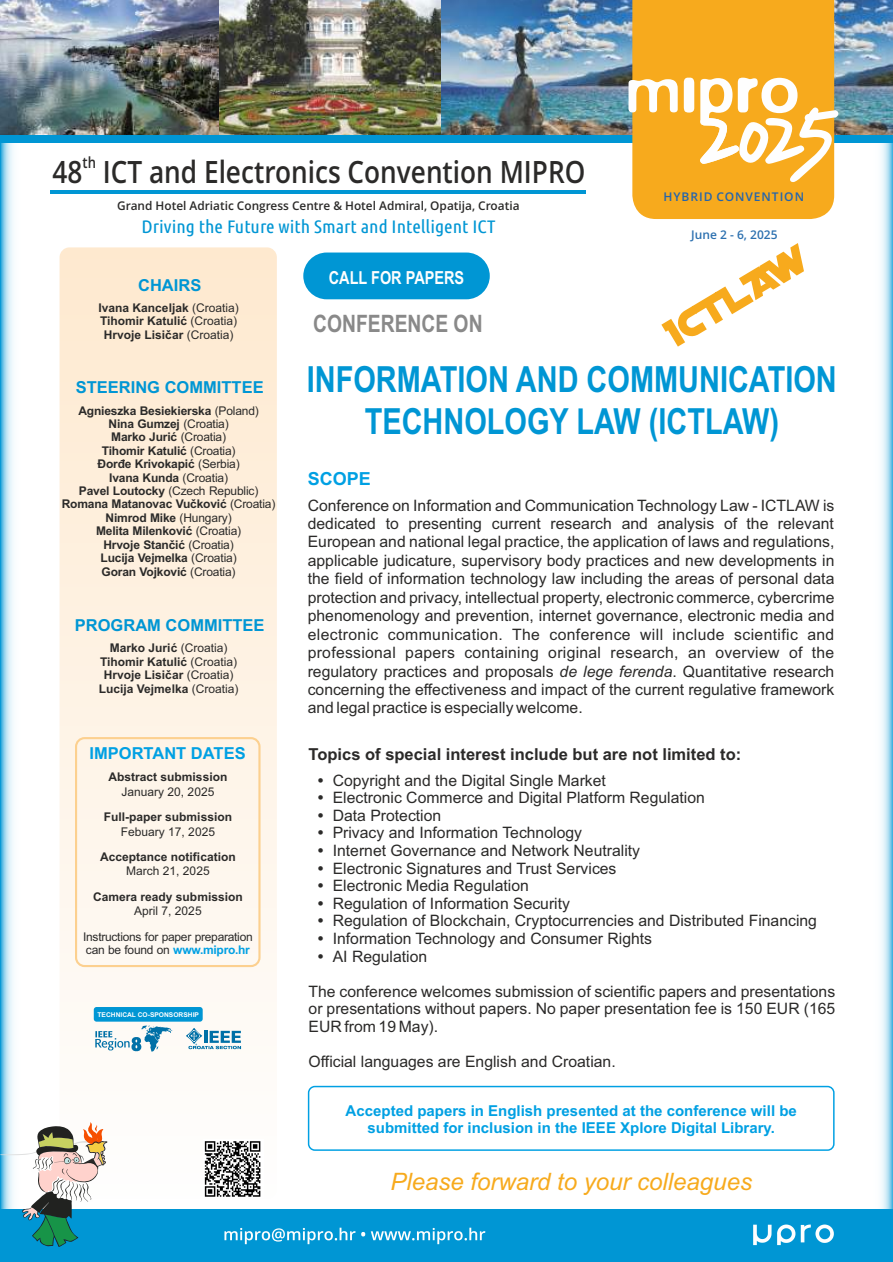
<style>
.page{position:relative;width:893px;height:1262px;background:#fff}
.page>*{position:absolute;margin:0;border:0;box-sizing:border-box;transform-origin:0 0}
.t1{font:700 36px/41.1px "Arial Narrow";color:#0096d4;text-align:center}
.t2{font:600 30.75px "Open Sans";color:#2b2a29;scale:.85 1}
.t3{font:italic 24px "Arial";color:#f7aa1d}
.t4{font:700 24px "Arial Narrow";color:#898989}
.t5{font:18px "Ubuntu Condensed";color:#0096d4;scale:1.09 1}
.t6{font:700 18px "Arial Narrow";color:#fefefe}
.t7{font:700 18px "Arial";color:#00a0e3}
.t8{font:700 16.5px "Arial";color:#2b2a29}
.t9{font:700 16.5px "Arial";color:#0096d4}
.t10{font:700 16.5px "Arial";color:#00a0e3}
.t11{font:15.75px/17.5px "Arial";color:#2b2a29;text-align:justify}
.t12{font:600 15.3px "Open Sans";color:#2b2a29;scale:.85 1}
.t13{font:700 15px/16.8px "Arial";color:#00a0e3;text-align:center}
.t14{font:700 12px/13.4px "Arial";letter-spacing:-.015em;color:#2b2a29;text-align:center}
.t15{font:12px/25.5px "Arial";letter-spacing:-.01em;color:#2b2a29;text-align:center}
.t16{font:600 12px "Open Sans";color:#2b2a29}
.t17{font:600 12px "Open Sans";letter-spacing:.08em;color:#2364ad}
.t18{font:600 12px "Open Sans";color:#2d71b0}
.t19{font:700 6.6px "Arial";color:#fff}
.s1{font-weight:400}
.s2{font-weight:700;color:#00a0e3}
.s3{font-style:italic}
</style>
<div class="page">
<svg style="left:881px;top:143px;width:12px;height:1066px"></svg>
<svg style="left:0;top:143px;width:14px;height:979px;background:#a8dbf0"></svg>
<div style="left:60px;top:247px;width:217px;height:951px;background:linear-gradient(to bottom,#fee9cf,#fdfdfd);border-radius:10px"></div>
<div style="left:0;top:1209px;width:893px;height:53px;background:#0096d4"></div>
<svg style="left:753px;top:1224px;width:18px;height:21px"></svg>
<svg style="left:777px;top:1224px;width:56px;height:21px"></svg>
<svg style="left:224px;top:1227px;width:261px;height:17px"></svg>
<svg style="left:0;top:1122px;width:107px;height:125px"></svg>
<div style="left:303px;top:252px;width:187px;height:47px;background:#0096d4;border-radius:23px"></div>
<div style="left:205px;top:1139px;width:59px;height:58px;background:#fff"></div>
<svg style="left:661px;top:243px;width:143px;height:103px"></svg>
<div style="left:308px;top:1085px;width:526px;height:65px;border:1px solid #00a0e3;border-radius:6px"></div>
<svg style="left:95px;top:1025px;width:77px;height:26px"></svg>
<svg style="left:186px;top:1028px;width:55px;height:21px"></svg>
<div style="left:94px;top:1007px;width:109px;height:14px;background:#0096d4;border-radius:3px"></div>
<div style="left:75px;top:737px;width:185px;height:230px;border:2px solid #fcd08f;border-radius:9px"></div>
<div style="left:0;top:98px;width:893px;height:45px;background:#0096d4"></div>
<img style="left:838px;top:0;width:55px;height:134px">
<img style="left:219px;top:0;width:409px;height:134px">
<img style="left:0;top:0;width:219px;height:134px">
<hr style="left:50px;top:190px;width:535px;height:4px;background:#0096d4">
<svg style="left:628px;top:0;width:210px;height:219px;background:#f5b643"></svg>
<svg style="left:203px;top:1139px;width:59px;height:59px"></svg>
<svg style="left:205px;top:1141px;width:55px;height:55px"></svg>
<p class="t12" style="left:82px;top:156px;width:17px">th</p>
<h2 class="t2" style="left:53px;top:160px;width:628px">48 ICT and Electronics Convention MIPRO</h2>
<p class="t16" style="left:117px;top:200px;width:404px">Grand Hotel Adriatic Congress Centre &amp; Hotel Admiral, Opatija, Croatia</p>
<p class="t5" style="left:141px;top:219px;width:326px">Driving the Future with Smart and Intelligent ICT</p>
<p class="t6" style="left:329px;top:270px;width:137px">CALL FOR PAPERS</p>
<p class="t9" style="left:138px;top:279px;width:65px">CHAIRS</p>
<p class="t14" style="left:99px;top:302px;width:142px">Ivana Kanceljak <span class="s1">(Croatia)<br></span>Tihomir Katulić <span class="s1">(Croatia)<br></span>Hrvoje Lisičar <span class="s1">(Croatia)</span></p>
<h3 class="t4" style="left:313px;top:315px;width:171px">CONFERENCE ON</h3>
<p class="t17" style="left:663px;top:192px;width:142px">HYBRID CONVENTION</p>
<p class="t18" style="left:691px;top:230px;width:88px">June 2 - 6, 2025</p>
<p class="t9" style="left:76px;top:381px;width:189px">STEERING COMMITTEE</p>
<p class="t14" style="left:62px;top:405px;width:215px">Agnieszka Besiekierska <span class="s1">(Poland)<br></span>Nina Gumzej <span class="s1">(Croatia)<br></span>Marko Jurić <span class="s1">(Croatia)<br></span>Tihomir Katulić <span class="s1">(Croatia)<br></span>Đorđe Krivokapić <span class="s1">(Serbia)<br></span>Ivana Kunda <span class="s1">(Croatia)<br></span>Pavel Loutocky <span class="s1">(Czech Republic)<br></span>Romana Matanovac Vučković <span class="s1">(Croatia)<br></span>Nimrod Mike <span class="s1">(Hungary)<br></span>Melita Milenković <span class="s1">(Croatia)<br></span>Hrvoje Stančić <span class="s1">(Croatia)<br></span>Lucija Vejmelka <span class="s1">(Croatia)<br></span>Goran Vojković <span class="s1">(Croatia)</span></p>
<p class="t9" style="left:75px;top:619px;width:191px">PROGRAM COMMITTEE</p>
<p class="t14" style="left:99px;top:642px;width:141px">Marko Jurić <span class="s1">(Croatia)<br></span>Tihomir Katulić <span class="s1">(Croatia)<br></span>Hrvoje Lisičar <span class="s1">(Croatia)<br></span>Lucija Vejmelka <span class="s1">(Croatia)</span></p>
<p class="t10" style="left:89px;top:747px;width:158px">IMPORTANT DATES</p>
<p class="t14" style="left:109px;top:771px;width:120px">Abstract submission</p>
<p class="t15" style="left:122px;top:779px;width:94px">January 20, 2025</p>
<p class="t14" style="left:104px;top:811px;width:130px">Full-paper submission</p>
<p class="t15" style="left:121px;top:819px;width:96px">Febuary 17, 2025</p>
<p class="t14" style="left:100px;top:851px;width:137px">Acceptance notification</p>
<p class="t15" style="left:126px;top:859px;width:85px">March 21, 2025</p>
<p class="t14" style="left:93px;top:891px;width:151px">Camera ready submission</p>
<p class="t15" style="left:83px;top:899px;width:171px">April 7, 2025<br>Instructions for paper preparation</p>
<p class="t15" style="left:86px;top:938px;width:165px">can be found on <span class="s2">www.mipro.hr</span></p>
<p class="t19" style="left:97px;top:1012px;width:103px">TECHNICAL CO-SPONSORSHIP</p>
<h1 class="t1" style="left:307px;top:362px;width:531px">INFORMATION AND COMMUNICATION<br>TECHNOLOGY LAW (ICTLAW)</h1>
<p class="t7" style="left:308px;top:472px;width:65px">SCOPE</p>
<p class="t11" style="left:308px;top:497px;width:528px;line-height:18.5px">Conference on Information and Communication Technology Law - ICTLAW is dedicated to presenting current research and analysis of the relevant European and national legal practice, the application of laws and regulations, applicable judicature, supervisory body practices and new developments in the field of information technology law including the areas of personal data protection and privacy, intellectual property, electronic commerce, cybercrime phenomenology and prevention, internet governance, electronic media and electronic communication. The conference will include scientific and professional papers containing original research, an overview of the regulatory practices and proposals <span class="s3">de lege ferenda</span>. Quantitative research concerning the effectiveness and impact of the current regulative framework and legal practice is especially welcome.</p>
<p class="t8" style="left:308px;top:748px;width:434px">Topics of special interest include but are not limited to:</p>
<p class="t11" style="left:333px;top:773px;width:486px;text-align:left">Copyright and the Digital Single Market<br>Electronic Commerce and Digital Platform Regulation<br>Data Protection<br>Privacy and Information Technology<br>Internet Governance and Network Neutrality<br>Electronic Signatures and Trust Services<br>Electronic Media Regulation<br>Regulation of Information Security<br>Regulation of Blockchain, Cryptocurrencies and Distributed Financing Information Technology and Consumer Rights<br>AI Regulation</p>
<p class="t11" style="left:308px;top:984px;width:528px">The conference welcomes submission of scientific papers and presentations or presentations without papers. No paper presentation fee is 150 EUR (165<br>EUR from 19 May).</p>
<p class="t11" style="left:308px;top:1054px;width:308px">Official languages are English and Croatian.</p>
<p class="t13" style="left:345px;top:1103px;width:452px">Accepted papers in English presented at the conference will be submitted for inclusion in the IEEE Xplore Digital Library.</p>
<h3 class="t3" style="left:390px;top:1172px;width:363px">Please forward to your colleagues</h3>
</div>
